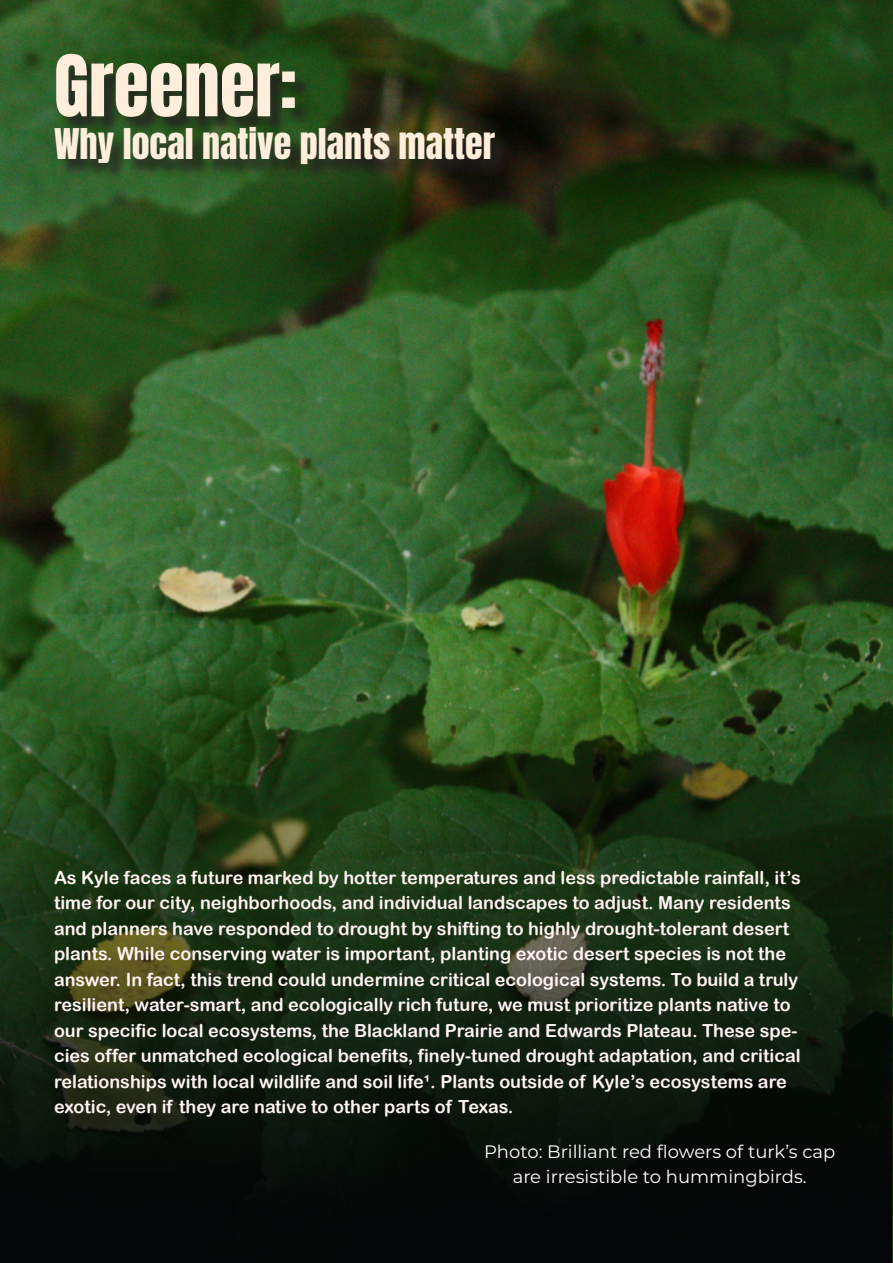
<style>
.page{position:relative;width:893px;height:1263px;background:#fff}
.page>*{position:absolute;margin:0;border:0;box-sizing:border-box;transform-origin:0 0}
.Paragraph_Style_2{font:72px "Anton";color:#ffeedb}
.Paragraph_Style_2-2{font:36px "Anton";color:#ffeedb}
.Paragraph_Style_1{font:18px/25.5px "Arial Rounded MT Bold";color:#fff3f3}
.t1{font:18px "Montserrat";color:#fff}
</style>
<div class="page">
<img style="left:0;top:0;width:893px;height:1263px">
<svg style="left:0;top:676px;width:891px;height:587px;background:#172a11"></svg>
<div style="left:57px;top:56px;width:456px;height:127px;background:#231f20;opacity:.8"></div>
<p class="Paragraph_Style_2" style="left:54px;top:49px;width:245px">Greener:</p>
<p class="Paragraph_Style_2-2" style="left:54px;top:126px;width:443px">Why local native plants matter</p>
<p class="Paragraph_Style_1" style="left:54px;top:864px;width:748px">As Kyle faces a future marked by hotter temperatures and less predictable rainfall, it’s time for our city, neighborhoods, and individual landscapes to adjust. Many residents and planners have responded to drought by shifting to highly drought-tolerant desert plants. While conserving water is important, planting exotic desert species is not the answer. In fact, this trend could undermine critical ecological systems. To build a truly resilient, water-smart, and ecologically rich future, we must prioritize plants native to our specific local ecosystems, the Blackland Prairie and Edwards Plateau. These spe&shy;cies offer unmatched ecological benefits, finely-tuned drought adaptation, and critical relationships with local wildlife and soil life¹. Plants outside of Kyle’s ecosystems are exotic, even if they are native to other parts of Texas.</p>
<p class="t1" style="left:484px;top:1139px;width:353px">Photo: Brilliant red flowers of turk’s cap</p>
<p class="t1" style="left:513px;top:1165px;width:295px">are irresistible to hummingbirds.</p>
</div>
